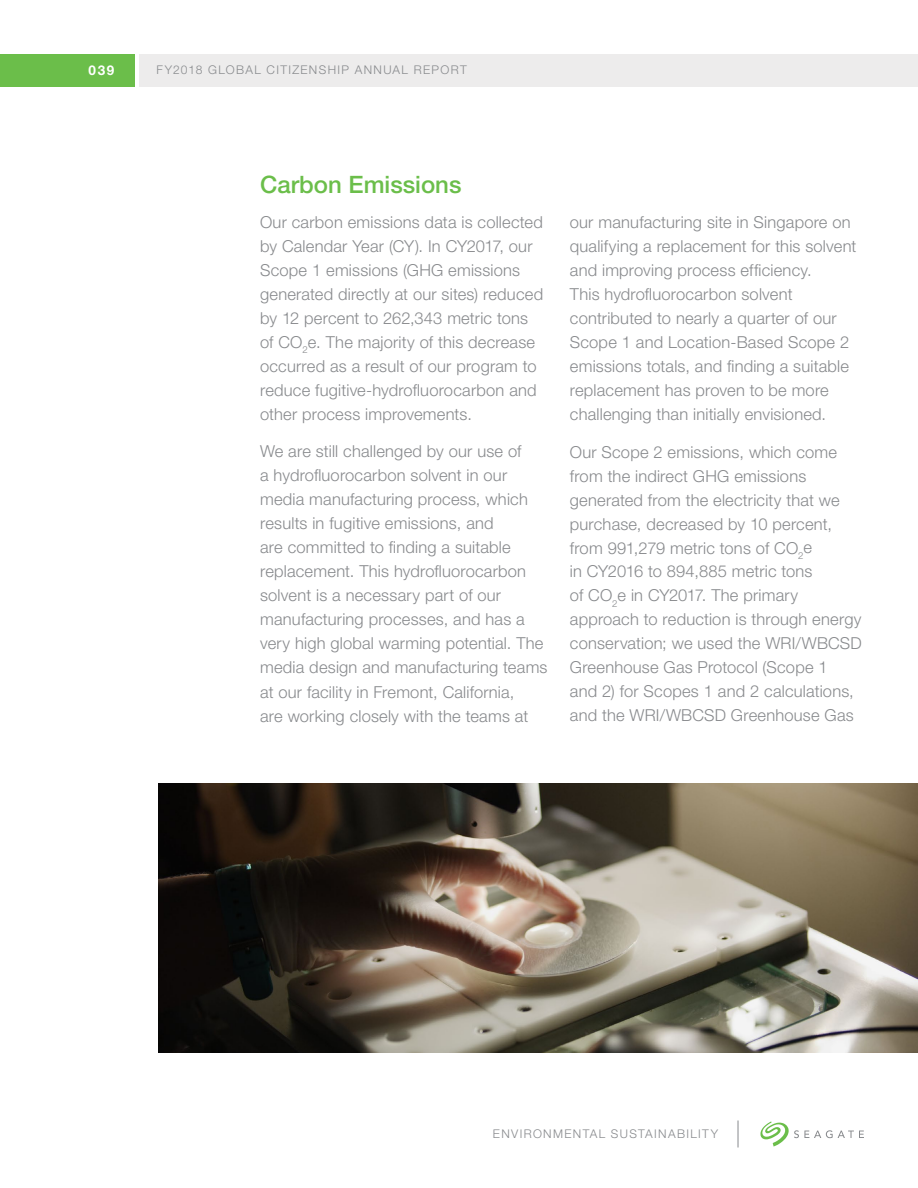
<style>
.page{position:relative;width:918px;height:1188px;background:#fff}
.page>*{position:absolute;margin:0;border:0;box-sizing:border-box;transform-origin:0 0}
.t1{font:500 24px "Helvetica Neue LT Std";color:#6bbe4a}
.t2{font:300 16.5px/24px "Helvetica Neue LT Std";letter-spacing:.01em;color:#888a8d}
.t3{font:700 13.5px "Helvetica Neue LT Std";color:#fff}
.t4{font:300 12px "Helvetica Neue LT Std";letter-spacing:.11em;color:#888a8d}
</style>
<div class="page">
<svg style="left:760px;top:1121px;width:104px;height:26px"></svg>
<div style="left:0;top:54px;width:135px;height:32px;background:#6bbe4a"></div>
<div style="left:139px;top:54px;width:779px;height:32px;background:#edecec"></div>
<svg style="left:738px;top:1120px;width:1px;height:28px"></svg>
<img style="left:159px;top:783px;width:759px;height:270px">
<p class="t3" style="left:88px;top:62px;width:28px">039</p>
<p class="t4" style="left:157px;top:63px;width:312px">FY2018 GLOBAL CITIZENSHIP ANNUAL REPORT</p>
<h1 class="t1" style="left:260px;top:170px;width:203px">Carbon Emissions</h1>
<p class="t2" style="left:260px;top:210px;width:285px">Our carbon emissions data is collected by Calendar Year (CY). In CY2017, our Scope 1 emissions (GHG emissions generated directly at our sites) reduced by 12 percent to 262,343 metric tons of CO<sub>2</sub>e. The majority of this decrease occurred as a result of our program to reduce fugitive-hydrofluorocarbon and other process improvements.</p>
<p class="t2" style="left:260px;top:439px;width:289px">We are still challenged by our use of<br>a hydrofluorocarbon solvent in our media manufacturing process, which results in fugitive emissions, and<br>are committed to finding a suitable replacement. This hydrofluorocarbon solvent is a necessary part of our manufacturing processes, and has a very high global warming potential. The media design and manufacturing teams at our facility in Fremont, California,<br>are working closely with the teams at</p>
<p class="t2" style="left:570px;top:210px;width:288px">our manufacturing site in Singapore on qualifying a replacement for this solvent and improving process efficiency.<br>This hydrofluorocarbon solvent contributed to nearly a quarter of our Scope 1 and Location-Based Scope 2 emissions totals, and finding a suitable replacement has proven to be more challenging than initially envisioned.</p>
<p class="t2" style="left:570px;top:439px;width:293px">Our Scope 2 emissions, which come from the indirect GHG emissions generated from the electricity that we purchase, decreased by 10 percent, from 991,279 metric tons of CO<sub>2</sub>e<br>in CY2016 to 894,885 metric tons<br>of CO<sub>2</sub>e in CY2017. The primary approach to reduction is through energy conservation; we used the WRI/WBCSD Greenhouse Gas Protocol (Scope 1<br>and 2) for Scopes 1 and 2 calculations, and the WRI/WBCSD Greenhouse Gas</p>
<p class="t4" style="left:493px;top:1127px;width:227px">ENVIRONMENTAL SUSTAINABILITY</p>
</div>
